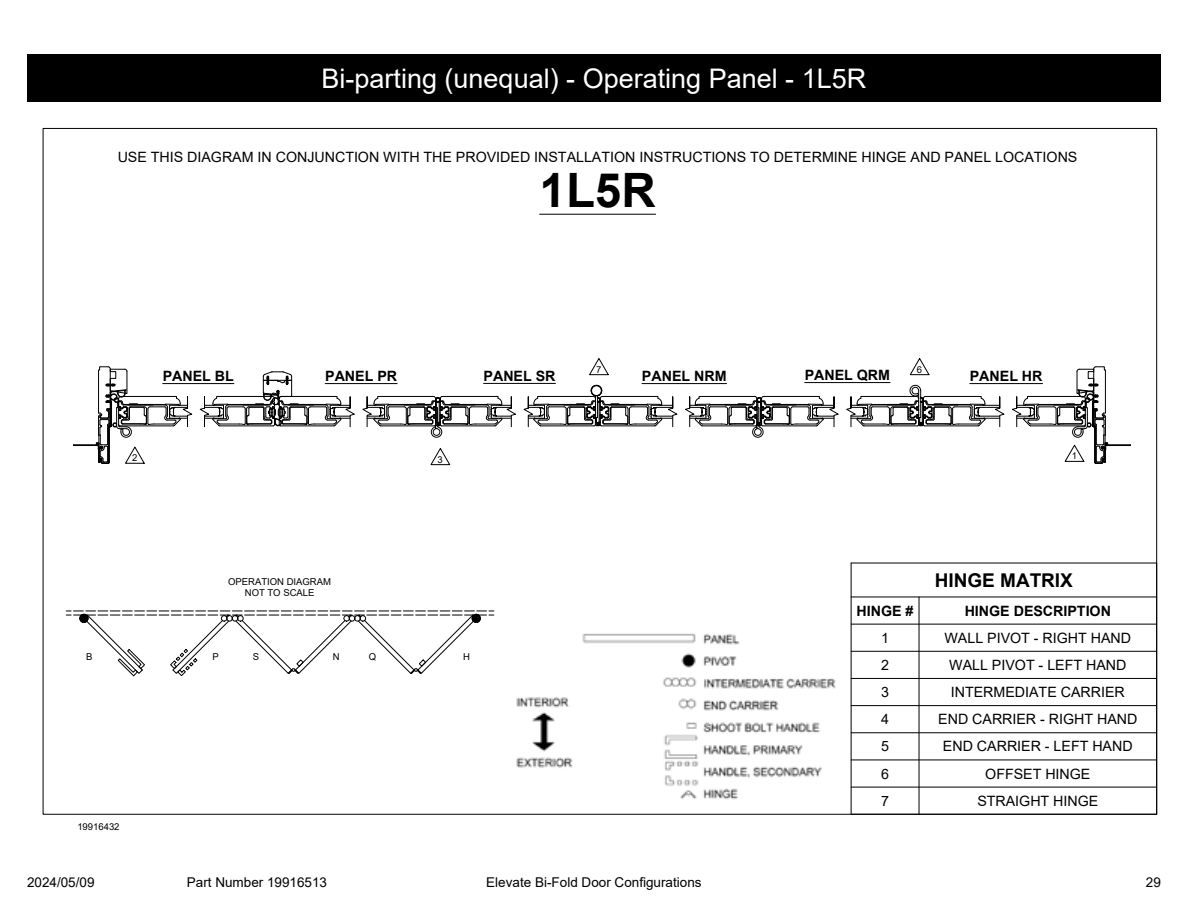
<style>
.page{position:relative;width:1188px;height:918px;background:#fff}
.page>*{position:absolute;margin:0;border:0;box-sizing:border-box;transform-origin:0 0}
.t1{font:700 47.4px "Arial";color:#000}
.t2{font:27px "Arial";color:#fff}
.t3{font:700 18.9px "Arial";letter-spacing:-.005em;color:#000}
.t4{font:14.25px/27.2px "Arial";letter-spacing:-.005em;color:#000;text-align:justify}
.t5{font:700 14.25px "Arial";letter-spacing:-.005em;color:#000}
.t6{font:13.5px "Arial";color:#000101}
.t7{font:9.45px/10.6px "Arial";letter-spacing:-.005em;color:#000;text-align:center}
</style>
<div class="page">
<img style="left:516px;top:633px;width:320px;height:167px">
<svg style="left:846px;top:385px;width:159px;height:42px"></svg>
<svg style="left:685px;top:396px;width:154px;height:42px"></svg>
<svg style="left:362px;top:396px;width:154px;height:42px"></svg>
<svg style="left:523px;top:385px;width:155px;height:42px"></svg>
<svg style="left:200px;top:372px;width:155px;height:55px"></svg>
<svg style="left:851px;top:563px;width:306px;height:252px"></svg>
<hr style="left:540px;top:214px;width:116px;height:1px;background:#000">
<hr style="left:163px;top:383px;width:71px;height:1px;background:#000">
<hr style="left:325px;top:383px;width:72px;height:1px;background:#000">
<hr style="left:484px;top:383px;width:72px;height:1px;background:#000">
<hr style="left:642px;top:383px;width:85px;height:1px;background:#000">
<hr style="left:805px;top:382px;width:85px;height:1px;background:#000">
<hr style="left:970px;top:383px;width:73px;height:1px;background:#000">
<svg style="left:66px;top:611px;width:428px;height:65px"></svg>
<div style="left:472px;top:614px;width:8px;height:9px;border:1px solid #000;border-radius:50%"></div>
<div style="left:80px;top:614px;width:8px;height:9px;border:1px solid #000;border-radius:50%"></div>
<svg style="left:73px;top:367px;width:119px;height:97px"></svg>
<svg style="left:431px;top:448px;width:19px;height:17px"></svg>
<svg style="left:589px;top:358px;width:20px;height:17px"></svg>
<svg style="left:910px;top:358px;width:19px;height:17px"></svg>
<svg style="left:1012px;top:367px;width:119px;height:97px"></svg>
<div style="left:27px;top:54px;width:1134px;height:48px;background:#000"></div>
<h2 class="t2" style="left:322px;top:60px;width:546px">Bi-parting (unequal) - Operating Panel - 1L5R</h2>
<p class="t4" style="left:118px;top:144px;width:961px">USE THIS DIAGRAM IN CONJUNCTION WITH THE PROVIDED INSTALLATION INSTRUCTIONS TO DETERMINE HINGE AND PANEL LOCATIONS</p>
<h1 class="t1" style="left:540px;top:157px;width:117px">1L5R</h1>
<p class="t7" style="left:596px;top:364px;width:7px">7</p>
<p class="t7" style="left:917px;top:364px;width:7px">6</p>
<p class="t5" style="left:163px;top:366px;width:73px">PANEL BL</p>
<p class="t5" style="left:325px;top:366px;width:73px">PANEL PR</p>
<p class="t5" style="left:484px;top:366px;width:73px">PANEL SR</p>
<p class="t5" style="left:642px;top:366px;width:86px">PANEL NRM</p>
<p class="t5" style="left:805px;top:365px;width:87px">PANEL QRM</p>
<p class="t5" style="left:970px;top:366px;width:74px">PANEL HR</p>
<p class="t7" style="left:132px;top:453px;width:7px">2</p>
<p class="t7" style="left:438px;top:454px;width:7px">3</p>
<p class="t7" style="left:1072px;top:451px;width:7px">1</p>
<p class="t7" style="left:228px;top:577px;width:104px">OPERATION DIAGRAM<br>NOT TO SCALE</p>
<p class="t7" style="left:86px;top:651px;width:8px">B</p>
<p class="t7" style="left:212px;top:651px;width:8px">P</p>
<p class="t7" style="left:253px;top:651px;width:8px">S</p>
<p class="t7" style="left:333px;top:651px;width:8px">N</p>
<p class="t7" style="left:369px;top:651px;width:9px">Q</p>
<p class="t7" style="left:463px;top:651px;width:8px">H</p>
<p class="t7" style="left:77px;top:822px;width:44px">19916432</p>
<h3 class="t3" style="left:935px;top:567px;width:140px">HINGE MATRIX</h3>
<p class="t5" style="left:857px;top:601px;width:59px">HINGE #</p>
<p class="t5" style="left:965px;top:601px;width:148px">HINGE DESCRIPTION</p>
<p class="t4" style="left:881px;top:624px;width:10px">1<br>2<br>3<br>4<br>5<br>6<br>7</p>
<p class="t4" style="left:938px;top:624px;width:201px;text-align:center">WALL PIVOT - RIGHT HAND<br>WALL PIVOT - LEFT HAND<br>INTERMEDIATE CARRIER<br>END CARRIER - RIGHT HAND<br>END CARRIER - LEFT HAND<br>OFFSET HINGE<br>STRAIGHT HINGE</p>
<p class="t6" style="left:27px;top:873px;width:69px">2024/05/09</p>
<p class="t6" style="left:187px;top:873px;width:142px">Part Number 19916513</p>
<p class="t6" style="left:486px;top:873px;width:217px">Elevate Bi-Fold Door Configurations</p>
<p class="t6" style="left:1146px;top:873px;width:17px">29</p>
</div>
